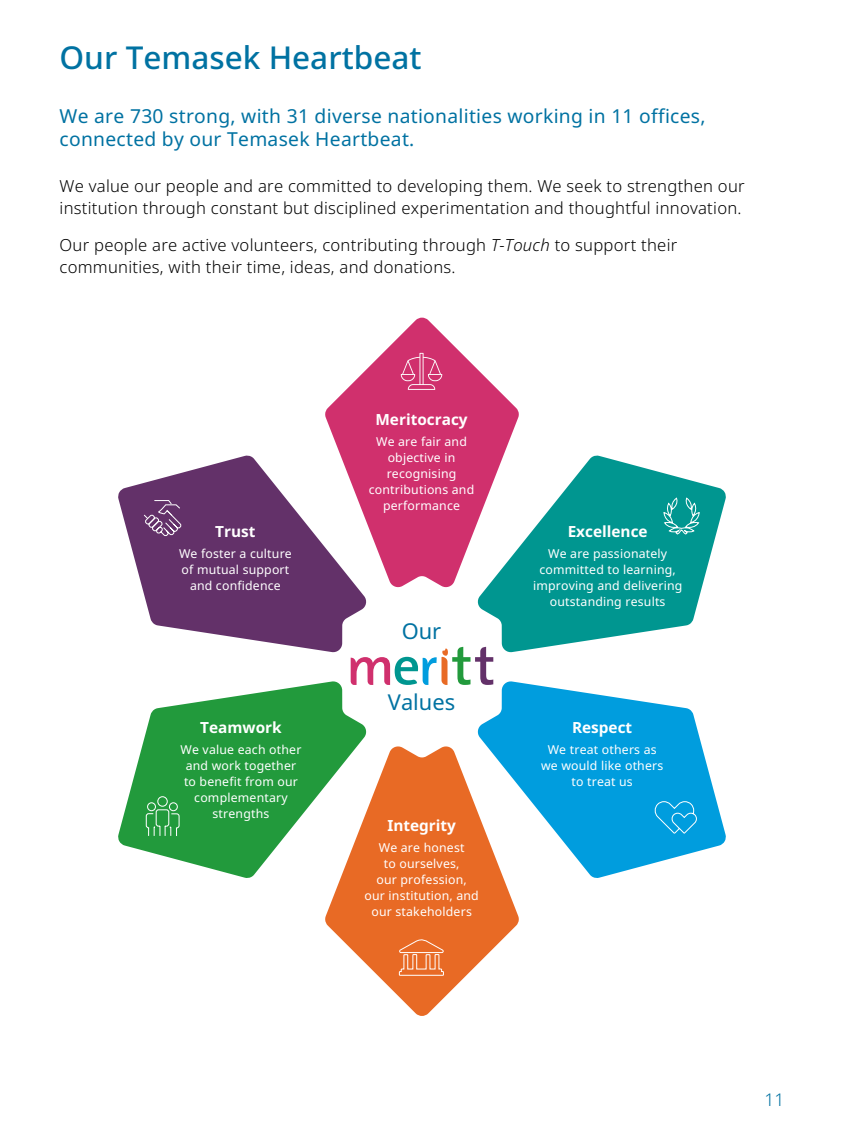
<style>
.page{position:relative;width:844px;height:1141px;background:#fff}
.page>*{position:absolute;margin:0;border:0;box-sizing:border-box;transform-origin:0 0}
.t1{font:500 31.5px "Noto Sans";color:#0072a2}
.t2{font:21.88px "Noto Sans";color:#0072a2}
.t3{font:19.25px/22.8px "Noto Sans";letter-spacing:.015em;color:#0072a2}
.t4{font:300 17.5px "Noto Sans";color:#0072a2}
.t5{font:300 16.62px/21.9px "Noto Sans";letter-spacing:.015em;color:#000}
.t6{font:700 15.4px "Noto Sans";color:#fff}
.t7{font:12.25px/16.1px "Noto Sans";letter-spacing:.015em;color:#fff;text-align:center}
.s1{font-style:italic}
</style>
<div class="page">
<svg style="left:325px;top:318px;width:193px;height:270px;fill:#d0306d"></svg>
<svg style="left:476px;top:455px;width:249px;height:198px;fill:#009690"></svg>
<svg style="left:477px;top:681px;width:248px;height:197px;fill:#009dde"></svg>
<svg style="left:325px;top:745px;width:193px;height:271px;fill:#e86a25"></svg>
<svg style="left:118px;top:681px;width:249px;height:197px;fill:#229a3c"></svg>
<svg style="left:118px;top:455px;width:249px;height:198px;fill:#633169"></svg>
<svg style="left:398px;top:938px;width:46px;height:38px;background:#eb844b"></svg>
<svg style="left:662px;top:497px;width:38px;height:38px"></svg>
<svg style="left:652px;top:801px;width:45px;height:33px"></svg>
<svg style="left:145px;top:796px;width:35px;height:41px"></svg>
<svg style="left:400px;top:353px;width:42px;height:37px;background:#d75184"></svg>
<svg style="left:143px;top:500px;width:39px;height:37px"></svg>
<svg style="left:350px;top:647px;width:143px;height:38px"></svg>
<h1 class="t1" style="left:60px;top:36px;width:363px">Our Temasek Heartbeat</h1>
<h3 class="t3" style="left:60px;top:105px;width:647px">We are 730 strong, with 31 diverse nationalities working in 11 offices, connected by our Temasek Heartbeat.</h3>
<h3 class="t5" style="left:60px;top:176px;width:686px">We value our people and are committed to developing them. We seek to strengthen our institution through constant but disciplined experimentation and thoughtful innovation.</h3>
<h3 class="t5" style="left:60px;top:234px;width:619px">Our people are active volunteers, contributing through <span class="s1">T-Touch</span> to support their communities, with their time, ideas, and donations.</h3>
<p class="t6" style="left:215px;top:521px;width:42px">Trust</p>
<p class="t7" style="left:179px;top:546px;width:114px">We foster a culture of mutual support and confidence</p>
<p class="t6" style="left:200px;top:717px;width:83px">Teamwork</p>
<p class="t7" style="left:180px;top:742px;width:122px">We value each other and work together to benefit from our complementary strengths</p>
<p class="t6" style="left:375px;top:409px;width:94px">Meritocracy</p>
<p class="t7" style="left:369px;top:434px;width:107px">We are fair and objective in recognising contributions and performance</p>
<h2 class="t2" style="left:401px;top:616px;width:41px">Our</h2>
<h2 class="t2" style="left:388px;top:686px;width:69px">Values</h2>
<p class="t6" style="left:387px;top:815px;width:70px">Integrity</p>
<p class="t7" style="left:364px;top:840px;width:116px">We are honest<br>to ourselves,<br>our profession,<br>our institution, and our stakeholders</p>
<p class="t6" style="left:567px;top:521px;width:81px">Excellence</p>
<p class="t7" style="left:533px;top:546px;width:151px">We are passionately committed to learning, improving and delivering outstanding results</p>
<p class="t6" style="left:572px;top:717px;width:62px">Respect</p>
<p class="t7" style="left:541px;top:742px;width:124px">We treat others as we would like others to treat us</p>
<h3 class="t4" style="left:764px;top:1088px;width:21px">11</h3>
</div>
